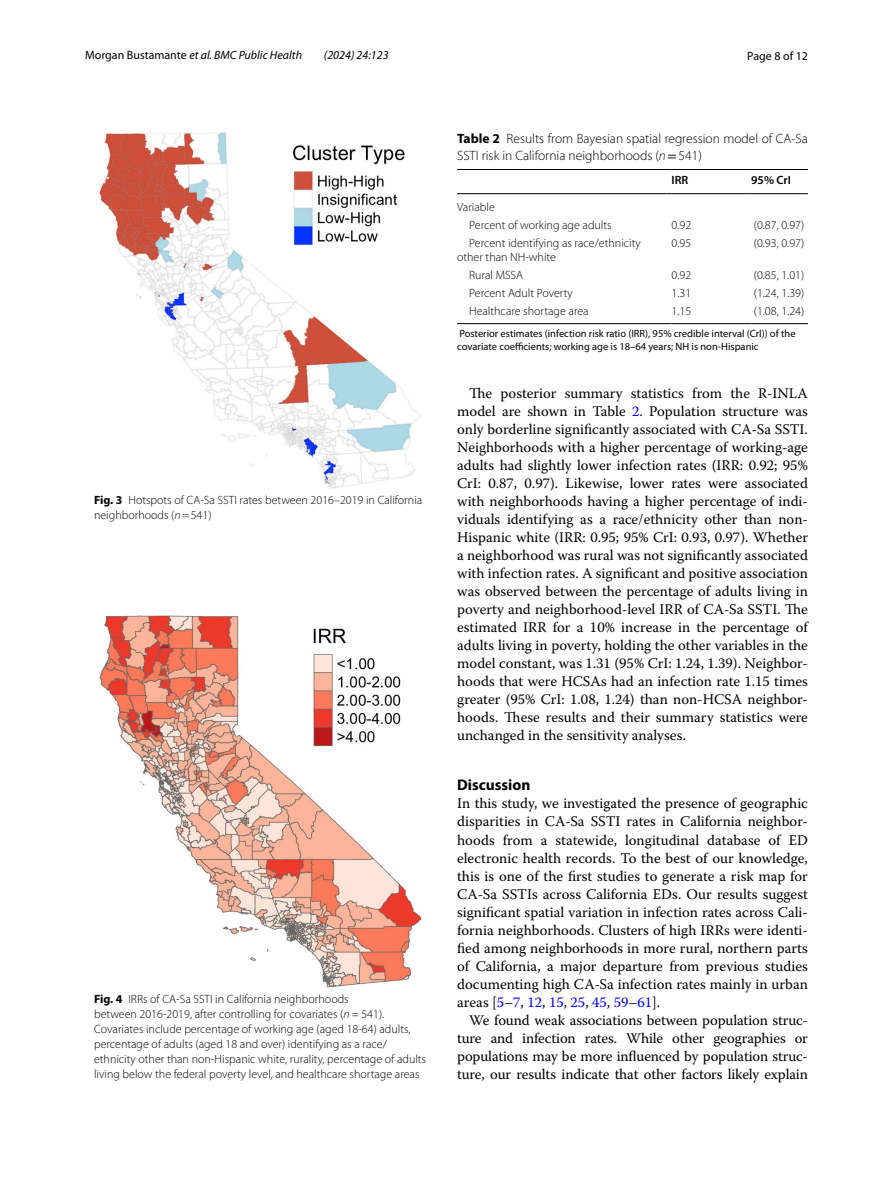
<style>
.page{position:relative;width:893px;height:1187px;background:#fff}
.page>*{position:absolute;margin:0;border:0;box-sizing:border-box;transform-origin:0 0}
.t1{font:700 15.45px "Myriad Pro";color:#000}
.t2{font:14.7px/18px "Warnock Pro";color:#000;text-align:justify}
.t3{font:300 13.5px/16.5px "Myriad Pro";color:#000}
.t4{font:300 12px/15px "Myriad Pro";color:#000}
.t5{font:italic 12px "Myriad Pro";color:#000}
.t6{font:12px "Myriad Pro";color:#000}
.t7{font:600 12px "Myriad Pro";color:#000}
.t8{font:10.5px/12.8px "Myriad Pro";color:#000}
.s1{font-style:normal}
.s2{font-weight:700}
.s3{font-style:italic}
.s4{font-family:"STIX";font-weight:400}
.s5{color:#00f}
</style>
<div class="page">
<img style="left:100px;top:615px;width:321px;height:372px">
<hr style="left:457px;top:169px;width:215px;height:1px;background:#000">
<hr style="left:457px;top:193px;width:215px;height:1px;background:#000">
<hr style="left:672px;top:169px;width:79px;height:1px;background:#000">
<hr style="left:672px;top:193px;width:79px;height:1px;background:#000">
<hr style="left:751px;top:169px;width:57px;height:1px;background:#000">
<hr style="left:751px;top:193px;width:57px;height:1px;background:#000">
<hr style="left:457px;top:323px;width:215px;height:1px;background:#000">
<hr style="left:672px;top:323px;width:79px;height:1px;background:#000">
<hr style="left:751px;top:323px;width:57px;height:1px;background:#000">
<img style="left:100px;top:133px;width:321px;height:356px">
<p class="t5" style="left:85px;top:48px;width:219px"><span class="s1">Morgan Bustamante</span> et al. BMC Public Health</p>
<p class="t5" style="left:324px;top:48px;width:66px">(2024) 24:123</p>
<p class="t6" style="left:747px;top:48px;width:62px">Page 8 of 12</p>
<p class="t3" style="left:457px;top:130px;width:352px"><span class="s2">Table 2</span> Results from Bayesian spatial regression model of CA-Sa<br>SSTI risk in California neighborhoods (<span class="s3">n</span><span class="s4">=</span>541)</p>
<p class="t4" style="left:469px;top:198px;width:144px;line-height:18.1px;text-indent:-12px">Variable<br>Percent of working age adults</p>
<p class="t7" style="left:672px;top:172px;width:18px">IRR</p>
<p class="t7" style="left:751px;top:172px;width:41px">95% CrI</p>
<p class="t4" style="left:672px;top:217px;width:21px">0.92</p>
<p class="t4" style="left:754px;top:217px;width:52px">(0.87, 0.97)</p>
<p class="t4" style="left:457px;top:236px;width:185px;line-height:13.5px;text-indent:12px">Percent identifying as race/ethnicity other than NH-white</p>
<p class="t4" style="left:672px;top:236px;width:21px">0.95</p>
<p class="t4" style="left:754px;top:236px;width:52px">(0.93, 0.97)</p>
<p class="t4" style="left:469px;top:267px;width:56px">Rural MSSA</p>
<p class="t4" style="left:672px;top:267px;width:21px">0.92</p>
<p class="t4" style="left:754px;top:267px;width:52px">(0.85, 1.01)</p>
<p class="t4" style="left:469px;top:285px;width:105px">Percent Adult Poverty</p>
<p class="t4" style="left:672px;top:285px;width:21px">1.31</p>
<p class="t4" style="left:754px;top:285px;width:52px">(1.24, 1.39)</p>
<p class="t4" style="left:469px;top:304px;width:121px">Healthcare shortage area</p>
<p class="t4" style="left:672px;top:304px;width:21px">1.15</p>
<p class="t4" style="left:754px;top:304px;width:52px">(1.08, 1.24)</p>
<p class="t4" style="left:94px;top:493px;width:330px"><span class="s2">Fig. 3</span> Hotspots of CA-Sa SSTI rates between 2016–2019 in California neighborhoods (<span class="s3">n</span>=541)</p>
<p class="t4" style="left:94px;top:991px;width:334px"><span class="s2">Fig. 4</span> IRRs of CA-Sa SSTI in California neighborhoods<br>between 2016-2019, after controlling for covariates (<span class="s3">n</span> = 541).<br>Covariates include percentage of working age (aged 18-64) adults, percentage of adults (aged 18 and over) identifying as a race/ ethnicity other than non-Hispanic white, rurality, percentage of adults living below the federal poverty level, and healthcare shortage areas</p>
<p class="t8" style="left:457px;top:327px;width:340px">Posterior estimates (infection risk ratio (IRR), 95% credible interval (CrI)) of the covariate coefficients; working age is 18–64 years; NH is non-Hispanic</p>
<p class="t2" style="left:457px;top:383px;width:352px;text-indent:12px">The posterior summary statistics from the R-INLA model are shown in Table <span class="s5">2</span>. Population structure was only borderline significantly associated with CA-Sa SSTI.<br>Neighborhoods with a higher percentage of working-age adults had slightly lower infection rates (IRR: 0.92; 95% CrI: 0.87, 0.97). Likewise, lower rates were associated with neighborhoods having a higher percentage of indi&shy;viduals identifying as a race/ethnicity other than non-Hispanic white (IRR: 0.95; 95% CrI: 0.93, 0.97). Whether a neighborhood was rural was not significantly associated with infection rates. A significant and positive association was observed between the percentage of adults living in poverty and neighborhood-level IRR of CA-Sa SSTI. The estimated IRR for a 10% increase in the percentage of adults living in poverty, holding the other variables in the model constant, was 1.31 (95% CrI: 1.24, 1.39). Neighbor&shy;hoods that were HCSAs had an infection rate 1.15 times greater (95% CrI: 1.08, 1.24) than non-HCSA neighbor&shy;hoods. These results and their summary statistics were unchanged in the sensitivity analyses.</p>
<p class="t1" style="left:457px;top:775px;width:75px">Discussion</p>
<p class="t2" style="left:457px;top:794px;width:352px">In this study, we investigated the presence of geographic disparities in CA-Sa SSTI rates in California neighbor&shy;hoods from a statewide, longitudinal database of ED electronic health records. To the best of our knowledge, this is one of the first studies to generate a risk map for CA-Sa SSTIs across California EDs. Our results suggest significant spatial variation in infection rates across Cali&shy;fornia neighborhoods. Clusters of high IRRs were identi&shy;fied among neighborhoods in more rural, northern parts of California, a major departure from previous studies documenting high CA-Sa infection rates mainly in urban areas [<span class="s5">5</span>–<span class="s5">7</span>, <span class="s5">12</span>, <span class="s5">15</span>, <span class="s5">25</span>, <span class="s5">45</span>, <span class="s5">59</span>–<span class="s5">61</span>].</p>
<p class="t2" style="left:457px;top:1010px;width:352px;text-indent:12px">We found weak associations between population struc&shy;ture and infection rates. While other geographies or populations may be more influenced by population struc&shy;ture, our results indicate that other factors likely explain</p>
</div>
